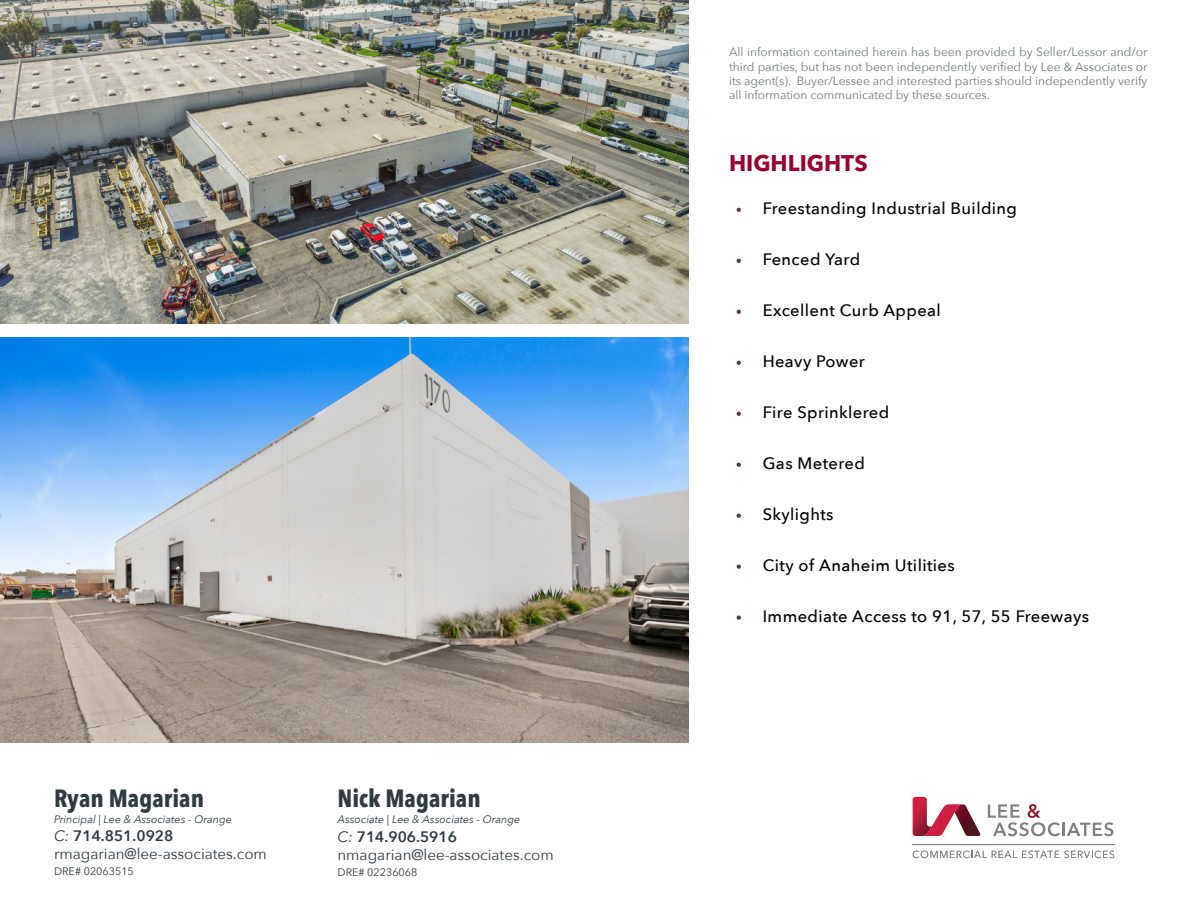
<style>
.page{position:relative;width:1188px;height:918px;background:#fff}
.page>*{position:absolute;margin:0;border:0;box-sizing:border-box;transform-origin:0 0}
.t1{font:700 condensed 24.75px "Avenir Next LT Pro";color:#303b41}
.t2{font:700 condensed 24.75px "Avenir Next LT Pro";color:#2e3b41}
.t3{font:700 22.5px "Avenir Next LT Pro";color:#99002e}
.t4{font:500 16.5px "Avenir Next";letter-spacing:.025em;color:#000}
.t5{font:15.15px/18.1px "Avenir Next";color:#303b41}
.t6{font:15.15px/18.1px "Avenir Next";color:#2e3b41}
.t7{font:12px/14.4px "Avenir Next";color:#717a7f;text-align:justify}
.t8{font:italic 10.8px "Avenir Next";color:#303b41}
.t9{font:10.8px "Avenir Next";color:#303b41}
.t10{font:10.8px "Avenir Next";color:#2e3b41}
.s1{font-style:italic}
.s2{font-weight:600}
.s3{font-weight:400;font-size:12px;color:#fff}
</style>
<div class="page">
<svg style="left:988px;top:804px;width:125px;height:32px"></svg>
<svg style="left:913px;top:797px;width:68px;height:39px"></svg>
<hr style="left:913px;top:845px;width:202px;height:1px;background:#7e8183">
<svg style="left:913px;top:851px;width:201px;height:7px"></svg>
<img style="left:0;top:338px;width:688px;height:404px">
<img style="left:0;top:0;width:688px;height:324px">
<h1 class="t2" style="left:54px;top:784px;width:152px">Ryan Magarian</h1>
<p class="t8" style="left:54px;top:810px;width:179px">Principal | Lee &amp; Associates - Orange</p>
<p class="t6" style="left:54px;top:826px;width:215px"><span class="s1">C:</span> <span class="s2">714.851.0928 </span>rmagarian@lee-associates.com</p>
<p class="t10" style="left:54px;top:862px;width:81px">DRE# 02063515</p>
<h1 class="t1" style="left:338px;top:784px;width:145px">Nick Magarian</h1>
<p class="t8" style="left:338px;top:810px;width:184px">Associate | Lee &amp; Associates - Orange</p>
<p class="t5" style="left:337px;top:827px;width:218px"><span class="s1">C:</span> <span class="s2">714.906.5916 </span>nmagarian@lee-associates.com</p>
<p class="t9" style="left:338px;top:863px;width:81px">DRE# 02236068</p>
<p class="t7" style="left:729px;top:44px;width:420px">All information contained herein has been provided by Seller/Lessor and/or third parties, but has not been independently verified by Lee &amp; Associates or its agent(s). Buyer/Lessee and interested parties should independently verify all information communicated by these sources.</p>
<p class="t3" style="left:729px;top:150px;width:140px">HIGHLIGHTS</p>
<p class="t4" style="left:736px;top:194px;width:283px"><span class="s3">•</span> Freestanding Industrial Building</p>
<p class="t4" style="left:736px;top:245px;width:126px"><span class="s3">•</span> Fenced Yard</p>
<p class="t4" style="left:736px;top:296px;width:207px"><span class="s3">•</span> Excellent Curb Appeal</p>
<p class="t4" style="left:736px;top:347px;width:131px"><span class="s3">•</span> Heavy Power</p>
<p class="t4" style="left:736px;top:398px;width:155px"><span class="s3">•</span> Fire Sprinklered</p>
<p class="t4" style="left:736px;top:449px;width:131px"><span class="s3">•</span> Gas Metered</p>
<p class="t4" style="left:736px;top:500px;width:99px"><span class="s3">•</span> Skylights</p>
<p class="t4" style="left:736px;top:551px;width:221px"><span class="s3">•</span> City of Anaheim Utilities</p>
<p class="t4" style="left:736px;top:602px;width:355px"><span class="s3">•</span> Immediate Access to 91, 57, 55 Freeways</p>
</div>
